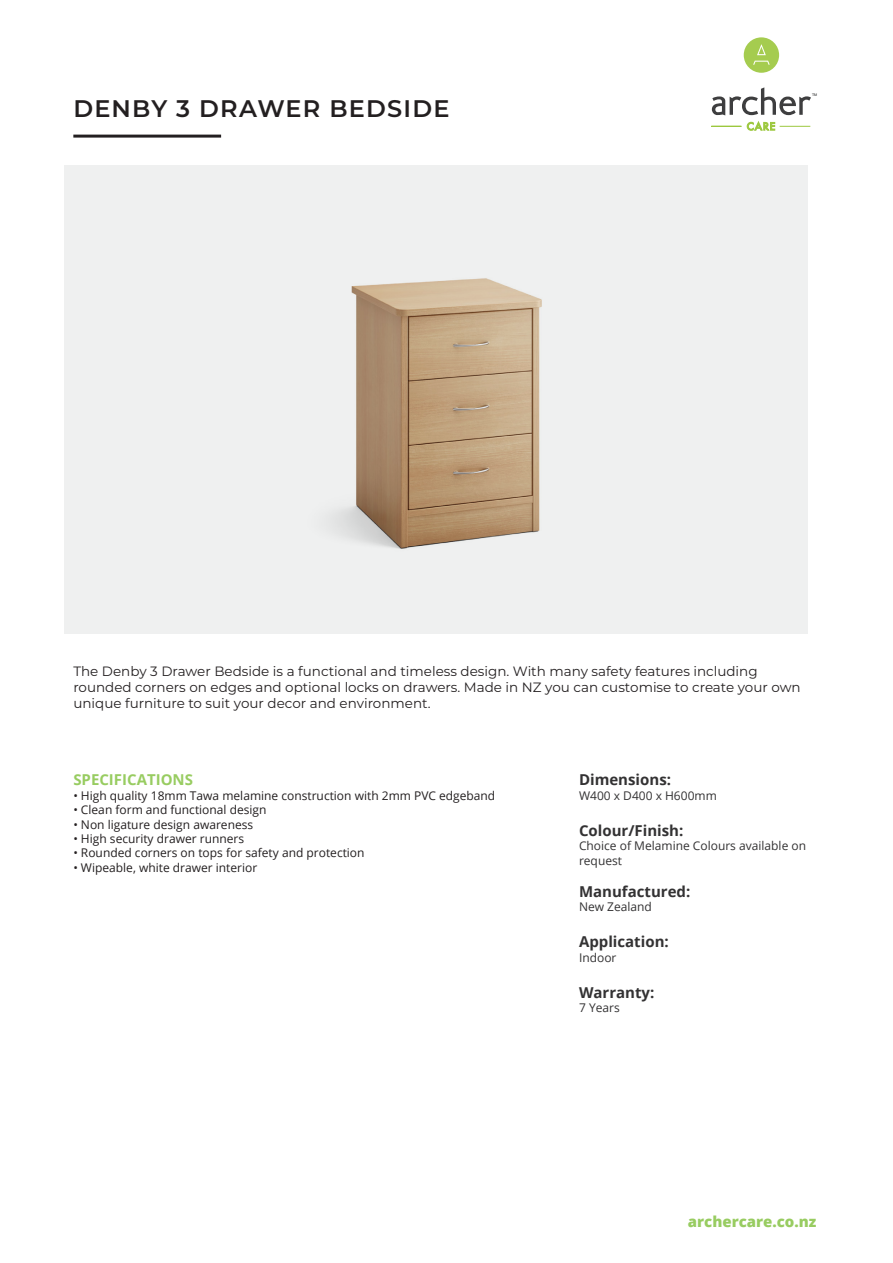
<style>
.page{position:relative;width:893px;height:1263px;background:#fff}
.page>*{position:absolute;margin:0;border:0;box-sizing:border-box;transform-origin:0 0}
.BODY{font:600 24px "Montserrat";letter-spacing:.05em;color:#231f20}
.BODY-2{font:700 15px "Open Sans";color:#333233}
.BODY-3{font:800 15px "Open Sans";color:#98cc61}
.BODY-4{font:700 15px "Open Sans";color:#98cc61}
.t1{font:13.5px/16.2px "Montserrat";color:#231f20}
.BODY-5{font:12px "Open Sans";color:#231f20}
.BODY-6{font:12px/14.4px "Open Sans";color:#333233}
.t2{font:3.6px "Arial";color:#1f2020}
</style>
<div class="page">
<div style="left:65px;top:165px;width:743px;height:469px;background:#eff0f0"></div>
<img style="left:331px;top:278px;width:211px;height:271px">
<div style="left:744px;top:37px;width:35px;height:36px;background:#a5cc4f;border-radius:50%"></div>
<svg style="left:753px;top:44px;width:17px;height:21px"></svg>
<svg style="left:712px;top:87px;width:99px;height:28px"></svg>
<hr style="left:711px;top:126px;width:31px;height:1px;background:#9cc83e">
<hr style="left:780px;top:126px;width:30px;height:1px;background:#9cc83e">
<svg style="left:747px;top:122px;width:28px;height:8px"></svg>
<hr style="left:73px;top:135px;width:148px;height:3px;background:#231f20">
<p class="BODY" style="left:73px;top:92px;width:378px">DENBY 3 DRAWER BEDSIDE</p>
<p class="t2" style="left:812px;top:93px;width:7px">TM</p>
<p class="t1" style="left:73px;top:662px;width:729px">The Denby 3 Drawer Bedside is a functional and timeless design. With many safety features including rounded corners on edges and optional locks on drawers. Made in NZ you can customise to create your own unique furniture to suit your decor and environment.</p>
<p class="BODY-4" style="left:73px;top:769px;width:121px">SPECIFICATIONS</p>
<p class="BODY-5" style="left:73px;top:787px;width:423px">• High quality 18mm Tawa melamine construction with 2mm PVC edgeband</p>
<p class="BODY-5" style="left:73px;top:802px;width:195px">• Clean form and functional design</p>
<p class="BODY-5" style="left:73px;top:816px;width:181px">• Non ligature design awareness</p>
<p class="BODY-5" style="left:73px;top:830px;width:172px">• High security drawer runners</p>
<p class="BODY-5" style="left:73px;top:845px;width:293px">• Rounded corners on tops for safety and protection</p>
<p class="BODY-5" style="left:73px;top:859px;width:186px">• Wipeable, white drawer interior</p>
<p class="BODY-2" style="left:579px;top:769px;width:94px">Dimensions:</p>
<p class="BODY-6" style="left:579px;top:788px;width:139px">W400 x D400 x H600mm</p>
<p class="BODY-2" style="left:579px;top:820px;width:106px">Colour/Finish:</p>
<p class="BODY-6" style="left:579px;top:838px;width:229px">Choice of Melamine Colours available on request</p>
<p class="BODY-2" style="left:579px;top:881px;width:113px">Manufactured:</p>
<p class="BODY-6" style="left:579px;top:899px;width:74px">New Zealand</p>
<p class="BODY-2" style="left:579px;top:931px;width:91px">Application:</p>
<p class="BODY-6" style="left:579px;top:950px;width:39px">Indoor</p>
<p class="BODY-2" style="left:579px;top:982px;width:77px">Warranty:</p>
<p class="BODY-6" style="left:579px;top:1000px;width:42px">7 Years</p>
<p class="BODY-3" style="left:688px;top:1210px;width:130px">archercare.co.nz</p>
</div>
